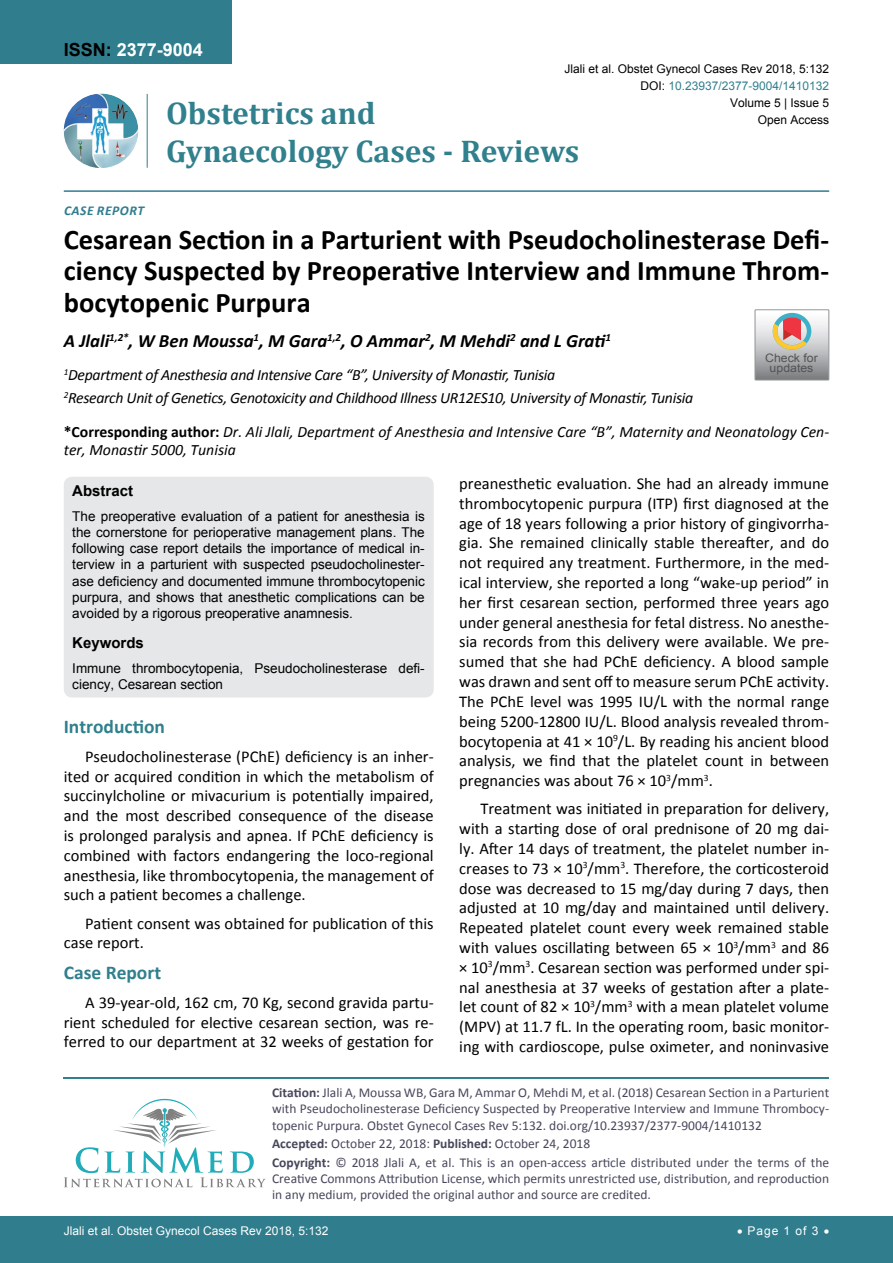
<style>
.page{position:relative;width:893px;height:1263px;background:#fff}
.page>*{position:absolute;margin:0;border:0;box-sizing:border-box;transform-origin:0 0}
.t1{font:700 31.5px/37.8px "Cambria";color:#30808d}
.t2{font:700 28.5px/31.5px "Calibri";color:#000;text-align:justify}
.t3{font:700 19.5px "Calibri";color:#30808d}
.t4{font:italic 700 18.75px "Calibri";color:#000}
.t5{font:700 18px "Arial";color:#fff}
.t6{font:16.5px/19.8px "Calibri";color:#000;text-align:justify}
.t7{font:italic 15.75px/23.1px "Calibri";letter-spacing:-.02em;color:#000}
.t8{font:italic 15.75px/18.9px "Calibri";color:#000}
.t9{font:700 15px "Arial";color:#000}
.t10{font:13.5px/16.2px "Calibri";color:#47475c}
.t11{font:13.5px/16.2px "Arial";color:#000;text-align:justify}
.t12{font:italic 700 13.5px "Calibri";letter-spacing:.04em;color:#307d8d}
.t13{font:12px "Arial";color:#000}
.t14{font:12px "Arial";color:#fff}
.t15{font:12px "Arial";color:#30808d}
.t16{font:11.7px/10.1px "Arial";color:#535353;text-align:center;scale:1.06 1}
.s1{color:#000}
.s2{font-weight:700;font-style:normal}
.s3{font-weight:700}
</style>
<div class="page">
<div style="left:0;top:0;width:231px;height:64px;background:#307d8d"></div>
<img style="left:64px;top:94px;width:74px;height:74px;border-radius:37px">
<hr style="left:147px;top:94px;width:1px;height:74px;background:#307d8d">
<hr style="left:64px;top:190px;width:765px;height:2px;background:#307d8d">
<div style="left:0;top:1217px;width:893px;height:46px;background:#307d8d"></div>
<hr style="left:64px;top:1077px;width:765px;height:1px;background:#30808d">
<svg style="left:64px;top:1099px;width:202px;height:88px"></svg>
<svg style="left:755px;top:310px;width:74px;height:70px;background:#bdb6b3"></svg>
<div style="left:64px;top:477px;width:370px;height:220px;background:#e6e7e8;border-radius:9px"></div>
<p class="t5" style="left:64px;top:38px;width:141px"><span class="s1">ISSN:</span> 2377-9004</p>
<p class="t12" style="left:64px;top:202px;width:82px">Case Repor t</p>
<p class="t13" style="left:564px;top:60px;width:266px">Jlali et al. Obstet Gynecol Cases Rev 2018, 5:132</p>
<p class="t13" style="left:730px;top:95px;width:101px">Volume 5 | Issue 5</p>
<p class="t15" style="left:640px;top:78px;width:190px"><span class="s1">DOI:</span> 10.23937/2377-9004/1410132</p>
<h1 class="t1" style="left:166px;top:93px;width:415px">Obstetrics and<br>Gynaecology Cases - Reviews</h1>
<p class="t13" style="left:758px;top:112px;width:73px">Open Access</p>
<h2 class="t2" style="left:64px;top:224px;width:767px">Cesarean Section in a Parturient with Pseudocholinesterase Defi&shy;ciency Suspected by Preoperative Interview and Immune Throm&shy;bocytopenic Purpura</h2>
<p class="t4" style="left:64px;top:329px;width:549px">A Jlali<sup>1,2*</sup>, W Ben Moussa<sup>1</sup>, M Gara<sup>1,2</sup>, O Ammar<sup>2</sup>, M Mehdi<sup>2</sup> and L Grati<sup>1</sup></p>
<p class="t7" style="left:64px;top:363px;width:631px"><sup>1</sup>Department of Anesthesia and Intensive Care “B”, University of Monastir, Tunisia<br><sup>2</sup>Research Unit of Genetics, Genotoxicity and Childhood Illness UR12ES10, University of Monastir, Tunisia</p>
<p class="t16" style="left:765px;top:353px;width:51px">Check for updates</p>
<p class="t8" style="left:64px;top:421px;width:767px"><span class="s2">*Corresponding author:</span> Dr. Ali Jlali, Department of Anesthesia and Intensive Care “B”, Maternity and Neonatology Cen&shy;ter, Monastir 5000, Tunisia</p>
<p class="t9" style="left:72px;top:481px;width:62px">Abstract</p>
<p class="t11" style="left:72px;top:508px;width:354px">The preoperative evaluation of a patient for anesthesia is the cornerstone for perioperative management plans. The following case report details the importance of medical in&shy;terview in a parturient with suspected pseudocholinester&shy;ase deficiency and documented immune thrombocytopenic purpura, and shows that anesthetic complications can be avoided by a rigorous preoperative anamnesis.</p>
<p class="t9" style="left:72px;top:633px;width:73px">Keywords</p>
<p class="t11" style="left:72px;top:660px;width:354px">Immune thrombocytopenia, Pseudocholinesterase defi&shy;ciency, Cesarean section</p>
<p class="t3" style="left:64px;top:714px;width:103px">Introduction</p>
<p class="t6" style="left:64px;top:746px;width:371px;text-indent:21px">Pseudocholinesterase (PChE) deficiency is an inher&shy;ited or acquired condition in which the metabolism of succinylcholine or mivacurium is potentially impaired, and the most described consequence of the disease is prolonged paralysis and apnea. If PChE deficiency is combined with factors endangering the loco-regional anesthesia, like thrombocytopenia, the management of such a patient becomes a challenge.</p>
<p class="t6" style="left:64px;top:913px;width:371px;text-indent:21px">Patient consent was obtained for publication of this case report.</p>
<p class="t3" style="left:64px;top:960px;width:99px">Case Report</p>
<p class="t6" style="left:64px;top:992px;width:371px;text-indent:21px">A 39-year-old, 162 cm, 70 Kg, second gravida partu&shy;rient scheduled for elective cesarean section, was re&shy;ferred to our department at 32 weeks of gestation for</p>
<p class="t6" style="left:459px;top:474px;width:371px">preanesthetic evaluation. She had an already immune thrombocytopenic purpura (ITP) first diagnosed at the age of 18 years following a prior history of gingivorrha&shy;gia. She remained clinically stable thereafter, and do not required any treatment. Furthermore, in the med&shy;ical interview, she reported a long “wake-up period” in her first cesarean section, performed three years ago under general anesthesia for fetal distress. No anesthe&shy;sia records from this delivery were available. We pre&shy;sumed that she had PChE deficiency. A blood sample was drawn and sent off to measure serum PChE activity.<br>The PChE level was 1995 IU/L with the normal range being 5200-12800 IU/L. Blood analysis revealed throm&shy;bocytopenia at 41 × 10<sup>9</sup>/L. By reading his ancient blood analysis, we find that the platelet count in between pregnancies was about 76 × 10<sup>3</sup>/mm<sup>3</sup>.</p>
<p class="t6" style="left:459px;top:799px;width:371px;text-indent:21px">Treatment was initiated in preparation for delivery, with a starting dose of oral prednisone of 20 mg dai&shy;ly. After 14 days of treatment, the platelet number in&shy;creases to 73 × 10<sup>3</sup>/mm<sup>3</sup>. Therefore, the corticosteroid dose was decreased to 15 mg/day during 7 days, then adjusted at 10 mg/day and maintained until delivery.<br>Repeated platelet count every week remained stable with values oscillating between 65 × 10<sup>3</sup>/mm<sup>3</sup> and 86 × 10<sup>3</sup>/mm<sup>3</sup>. Cesarean section was performed under spi&shy;nal anesthesia at 37 weeks of gestation after a plate&shy;let count of 82 × 10<sup>3</sup>/mm<sup>3</sup> with a mean platelet volume (MPV) at 11.7 fL. In the operating room, basic monitor&shy;ing with cardioscope, pulse oximeter, and noninvasive</p>
<p class="t10" style="left:272px;top:1084px;width:559px;text-align:justify"><span class="s3">Citation:</span> Jlali A, Moussa WB, Gara M, Ammar O, Mehdi M, et al. (2018) Cesarean Section in a Parturient with Pseudocholinesterase Deficiency Suspected by Preoperative Interview and Immune Thrombocy&shy;topenic Purpura. Obstet Gynecol Cases Rev 5:132. doi.org/10.23937/2377-9004/1410132</p>
<p class="t10" style="left:272px;top:1134px;width:559px;line-height:18.6px"><span class="s3">Accepted:</span> October 22, 2018: <span class="s3">Published:</span> October 24, 2018<br><span class="s3">Copyright:</span> © 2018 Jlali A, et al. This is an open-access article distributed under the terms of the</p>
<p class="t10" style="left:272px;top:1170px;width:559px">Creative Commons Attribution License, which permits unrestricted use, distribution, and reproduction in any medium, provided the original author and source are credited.</p>
<p class="t14" style="left:64px;top:1223px;width:266px">Jlali et al. Obstet Gynecol Cases Rev 2018, 5:132</p>
<p class="t14" style="left:737px;top:1223px;width:94px">• Page 1 of 3 •</p>
</div>
